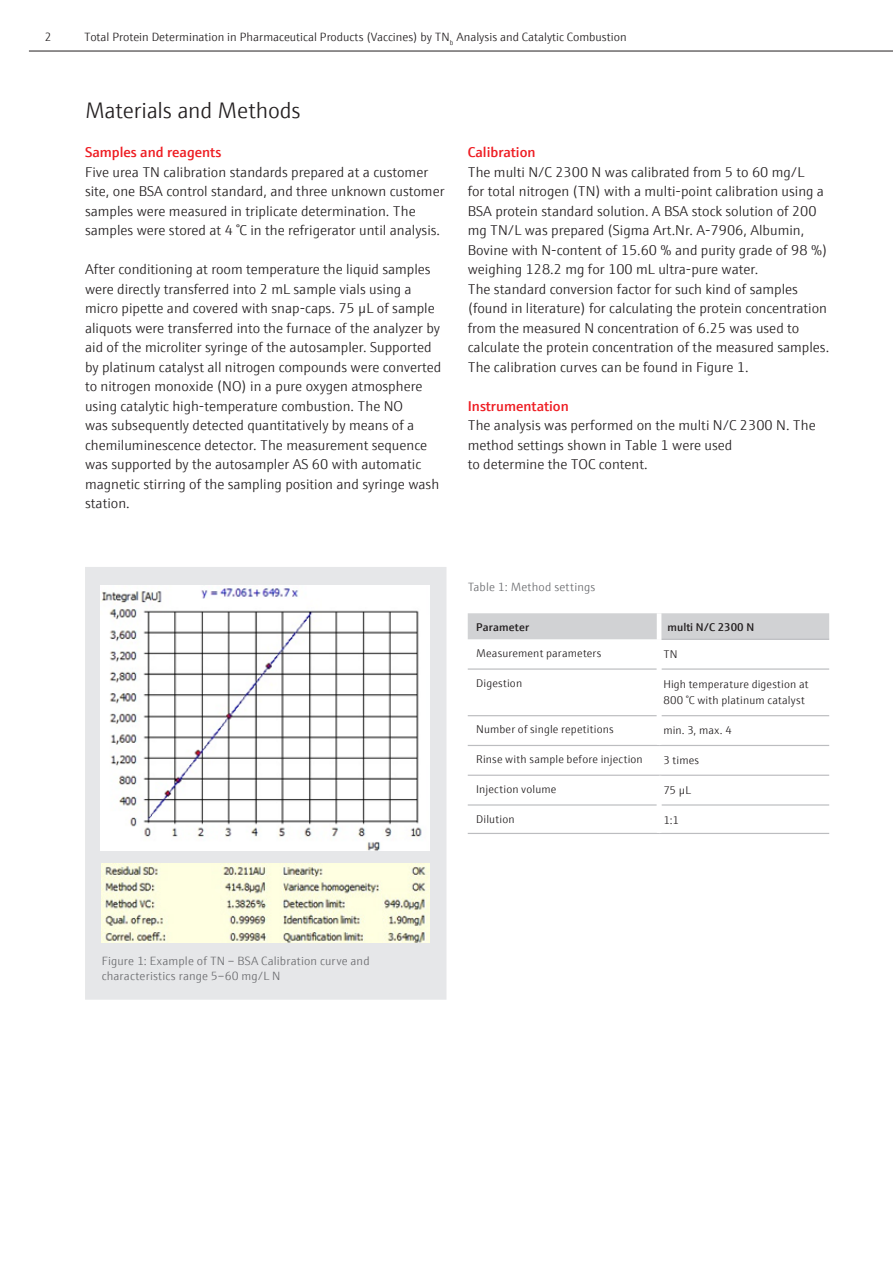
<style>
.page{position:relative;width:893px;height:1263px;background:#fff}
.page>*{position:absolute;margin:0;border:0;box-sizing:border-box;transform-origin:0 0}
.H2_15pt_schwarz{font:300 22.5px "E+H Sans";letter-spacing:-.01em;color:#231f20}
.Innenseiten_Fließtext_9_5_pt_schwarz{font:300 14.25px/19.5px "E+H Sans";color:#231f20}
.H3_rot{font:600 14.25px "E+H Sans";color:#ee1d23}
.Fließtext{font:300 14.25px "E+H Sans";color:#231f20}
.t1{font:300 12px "E+H Sans";color:#231f20}
.Innenseiten_Bildunterschrift_8_pt_grau{font:300 12px/15px "E+H Sans";letter-spacing:.015em;color:#6c6d70}
.Legende_8_pt_grau{font:300 12px "E+H Sans";letter-spacing:.015em;color:#6c6d70}
.Copytext_Tabelle{font:300 11.25px/16.5px "E+H Sans";letter-spacing:.015em;color:#231f20}
.Tabelle_Fliesstext_7_5pt_schwarz{font:300 11.25px "E+H Sans";letter-spacing:.015em;color:#231f20}
.Headline_Tabelle{font:600 11.25px "E+H Sans";color:#231f20}
.Tabelle_Subheadline_7_5pt_Demi_schwarz{font:600 11.25px "E+H Sans";letter-spacing:.015em;color:#231f20}
</style>
<div class="page">
<hr style="left:29px;top:51px;width:864px;height:1px;background:#231f20">
<div style="left:468px;top:613px;width:361px;height:26px;background:#d1d2d4"></div>
<hr style="left:468px;top:668px;width:189px;height:2px;background:#bcbdc0">
<hr style="left:468px;top:715px;width:189px;height:1px;background:#bcbdc0">
<hr style="left:468px;top:745px;width:191px;height:1px;background:#bcbdc0">
<hr style="left:468px;top:804px;width:189px;height:1px;background:#bcbdc0">
<hr style="left:468px;top:833px;width:191px;height:1px;background:#bcbdc0">
<hr style="left:661px;top:668px;width:168px;height:2px;background:#bcbdc0">
<hr style="left:661px;top:715px;width:168px;height:1px;background:#bcbdc0">
<hr style="left:659px;top:745px;width:170px;height:1px;background:#bcbdc0">
<hr style="left:659px;top:775px;width:170px;height:1px;background:#bcbdc0">
<hr style="left:661px;top:804px;width:168px;height:1px;background:#bcbdc0">
<hr style="left:659px;top:833px;width:170px;height:1px;background:#bcbdc0">
<hr style="left:661px;top:639px;width:168px;height:1px;background:#bcbdc0">
<hr style="left:468px;top:775px;width:191px;height:1px;background:#bcbdc0">
<hr style="left:657px;top:613px;width:4px;height:26px;background:#fff">
<div style="left:85px;top:567px;width:361px;height:433px;background:#e6e7e9"></div>
<img style="left:101px;top:585px;width:329px;height:265px">
<img style="left:102px;top:863px;width:328px;height:79px">
<p class="t1" style="left:45px;top:29px;width:8px">2</p>
<p class="t1" style="left:84px;top:29px;width:544px">Total Protein Determination in Pharmaceutical Products (Vaccines) by TN<sub>b</sub> Analysis and Catalytic Combustion</p>
<p class="H2_15pt_schwarz" style="left:85px;top:94px;width:217px">Materials and Methods</p>
<p class="H3_rot" style="left:85px;top:142px;width:138px">Samples and reagents</p>
<p class="Innenseiten_Fließtext_9_5_pt_schwarz" style="left:85px;top:161px;width:361px">Five urea TN calibration standards prepared at a customer site, one BSA control standard, and three unknown customer samples were measured in triplicate determination. The samples were stored at 4 °C in the refrigerator until analysis.</p>
<p class="Innenseiten_Fließtext_9_5_pt_schwarz" style="left:85px;top:259px;width:358px">After conditioning at room temperature the liquid samples were directly transferred into 2 mL sample vials using a micro pipette and covered with snap-caps. 75 µL of sample aliquots were transferred into the furnace of the analyzer by aid of the microliter syringe of the autosampler. Supported by platinum catalyst all nitrogen compounds were converted to nitrogen monoxide (NO) in a pure oxygen atmosphere using catalytic high-temperature combustion. The NO<br>was subsequently detected quantitatively by means of a chemiluminescence detector. The measurement sequence was supported by the autosampler AS 60 with automatic magnetic stirring of the sampling position and syringe wash station.</p>
<p class="H3_rot" style="left:468px;top:142px;width:69px">Calibration</p>
<p class="Innenseiten_Fließtext_9_5_pt_schwarz" style="left:468px;top:161px;width:361px">The multi N/C 2300 N was calibrated from 5 to 60 mg/L<br>for total nitrogen (TN) with a multi-point calibration using a BSA protein standard solution. A BSA stock solution of 200 mg TN/L was prepared (Sigma Art.Nr. A-7906, Albumin, Bovine with N-content of 15.60 % and purity grade of 98 %) weighing 128.2 mg for 100 mL ultra-pure water.</p>
<p class="Innenseiten_Fließtext_9_5_pt_schwarz" style="left:468px;top:278px;width:363px">The standard conversion factor for such kind of samples (found in literature) for calculating the protein concentration from the measured N concentration of 6.25 was used to calculate the protein concentration of the measured samples.</p>
<p class="Innenseiten_Fließtext_9_5_pt_schwarz" style="left:468px;top:356px;width:282px">The calibration curves can be found in Figure 1.</p>
<p class="H3_rot" style="left:468px;top:395px;width:103px">Instrumentation</p>
<p class="Innenseiten_Fließtext_9_5_pt_schwarz" style="left:468px;top:415px;width:349px">The analysis was performed on the multi N/C 2300 N. The method settings shown in Table 1 were used</p>
<p class="Fließtext" style="left:468px;top:454px;width:181px">to determine the TOC content.</p>
<p class="Legende_8_pt_grau" style="left:468px;top:578px;width:129px">Table 1: Method settings</p>
<p class="Tabelle_Subheadline_7_5pt_Demi_schwarz" style="left:476px;top:618px;width:54px">Parameter</p>
<p class="Headline_Tabelle" style="left:668px;top:618px;width:88px">multi N/C 2300 N</p>
<p class="Copytext_Tabelle" style="left:476px;top:644px;width:127px">Measurement parameters</p>
<p class="Copytext_Tabelle" style="left:663px;top:645px;width:16px">TN</p>
<p class="Tabelle_Fliesstext_7_5pt_schwarz" style="left:476px;top:674px;width:47px">Digestion</p>
<p class="Copytext_Tabelle" style="left:663px;top:675px;width:147px">High temperature digestion at<br>800 °C with platinum catalyst</p>
<p class="Copytext_Tabelle" style="left:476px;top:720px;width:139px">Number of single repetitions</p>
<p class="Copytext_Tabelle" style="left:663px;top:721px;width:70px">min. 3, max. 4</p>
<p class="Copytext_Tabelle" style="left:476px;top:750px;width:168px">Rinse with sample before injection</p>
<p class="Copytext_Tabelle" style="left:663px;top:751px;width:37px">3 times</p>
<p class="Tabelle_Fliesstext_7_5pt_schwarz" style="left:476px;top:780px;width:82px">Injection volume</p>
<p class="Copytext_Tabelle" style="left:663px;top:781px;width:29px">75 µL</p>
<p class="Copytext_Tabelle" style="left:476px;top:810px;width:40px">Dilution</p>
<p class="Copytext_Tabelle" style="left:663px;top:811px;width:17px">1:1</p>
<p class="Innenseiten_Bildunterschrift_8_pt_grau" style="left:102px;top:952px;width:269px">Figure 1: Example of TN – BSA Calibration curve and characteristics range 5–60 mg/L N</p>
</div>
